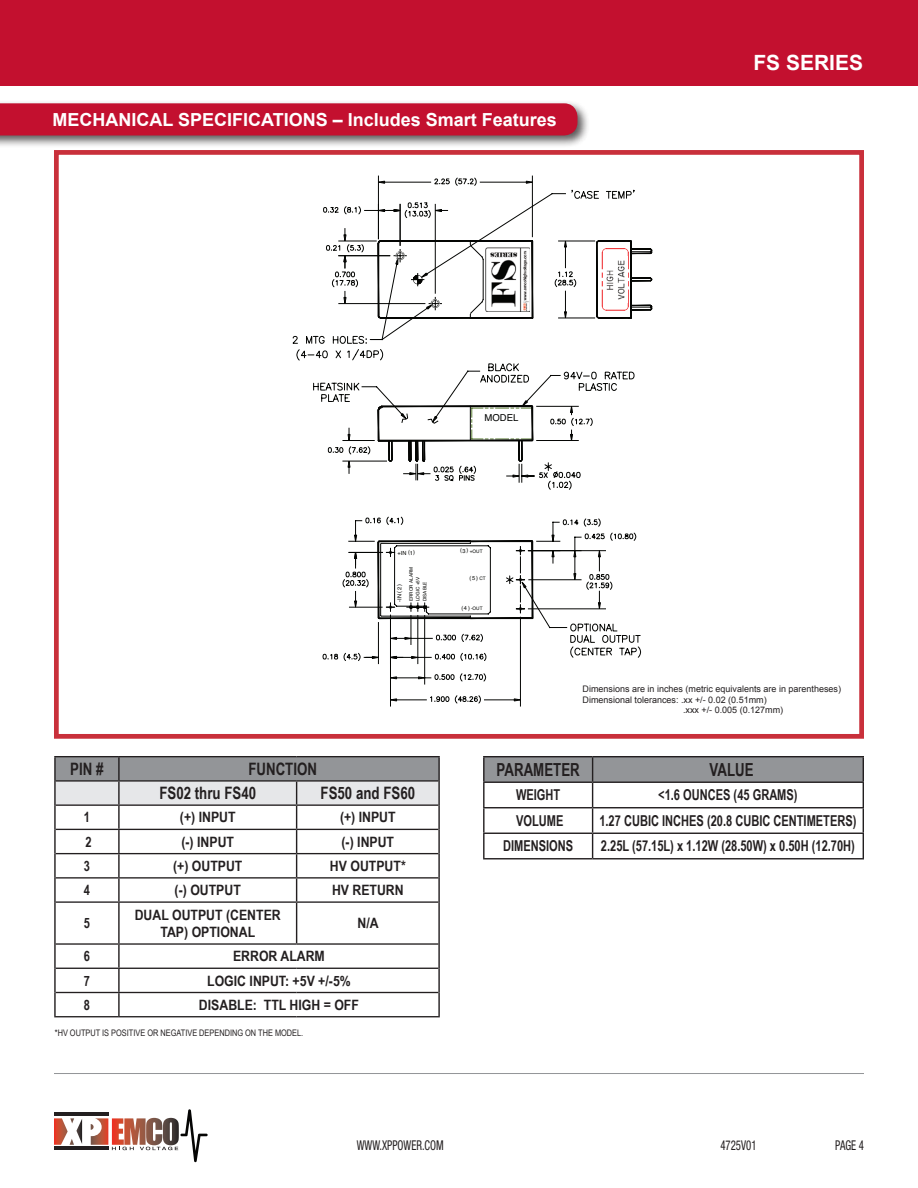
<style>
.page{position:relative;width:918px;height:1188px;background:#fff}
.page>*{position:absolute;margin:0;border:0;box-sizing:border-box;transform-origin:0 0}
.t1{font:700 21px "Arial";color:#fff}
.t2{font:700 18px "Arial";color:#fff}
.t3{font:700 18px "Arial Narrow";color:#231f20;scale:.9 1}
.t4{font:700 17.1px "Arial Narrow";color:#231f20;scale:.95 1}
.t5{font:700 15px "Arial Narrow";color:#231f20;scale:.9 1}
.t6{font:700 14.25px/17.1px "Arial Narrow";color:#231f20;text-align:center;scale:1.05 1}
.t7{font:700 14.25px "Arial Narrow";color:#231f20;scale:.95 1}
.t8{font:condensed 13.5px "Helvetica Neue";color:#231f20;scale:.8 1}
.t9{font:9.6px "Helvetica";color:#040503}
.t10{font:9px "Arial";color:#231f20}
.t11{font:9px "Arial Narrow";color:#231f20}
.t12{font:5.7px "Helvetica";color:#040503}
.t13{font:4.65px "Helvetica";color:#040503}
.s1{font-size:5.7px}
</style>
<div class="page">
<hr style="left:54px;top:1073px;width:810px;height:1px;background:#939598">
<svg style="left:82px;top:1119px;width:9px;height:26px"></svg>
<hr style="left:54px;top:1113px;width:54px;height:3px;background:#231f20">
<svg style="left:54px;top:1118px;width:28px;height:27px"></svg>
<svg style="left:91px;top:1109px;width:117px;height:53px"></svg>
<hr style="left:54px;top:1147px;width:54px;height:3px;background:#231f20">
<svg style="left:293px;top:175px;width:359px;height:532px"></svg>
<img style="left:485px;top:248px;width:45px;height:63px">
<img style="left:603px;top:257px;width:24px;height:46px">
<div style="left:54px;top:150px;width:810px;height:589px;border:5px solid #c9303b"></div>
<hr style="left:54px;top:757px;width:2px;height:24px;background:#231f20">
<hr style="left:438px;top:757px;width:2px;height:24px;background:#231f20">
<hr style="left:54px;top:781px;width:2px;height:24px;background:#231f20">
<hr style="left:438px;top:781px;width:2px;height:24px;background:#231f20">
<hr style="left:54px;top:805px;width:2px;height:24px;background:#231f20">
<hr style="left:438px;top:805px;width:2px;height:24px;background:#231f20">
<hr style="left:54px;top:829px;width:2px;height:25px;background:#231f20">
<hr style="left:438px;top:829px;width:2px;height:25px;background:#231f20">
<hr style="left:54px;top:854px;width:2px;height:24px;background:#231f20">
<hr style="left:438px;top:854px;width:2px;height:24px;background:#231f20">
<hr style="left:54px;top:878px;width:2px;height:24px;background:#231f20">
<svg style="left:55px;top:757px;width:384px;height:144px"></svg>
<hr style="left:438px;top:878px;width:2px;height:24px;background:#231f20">
<hr style="left:54px;top:902px;width:2px;height:42px;background:#231f20">
<hr style="left:118px;top:903px;width:2px;height:40px;background:#231f20">
<hr style="left:296px;top:903px;width:1px;height:40px;background:#231f20">
<hr style="left:438px;top:902px;width:2px;height:42px;background:#231f20">
<hr style="left:54px;top:944px;width:2px;height:24px;background:#231f20">
<hr style="left:118px;top:945px;width:2px;height:23px;background:#231f20">
<hr style="left:438px;top:944px;width:2px;height:24px;background:#231f20">
<hr style="left:54px;top:968px;width:2px;height:25px;background:#231f20">
<hr style="left:118px;top:969px;width:2px;height:23px;background:#231f20">
<hr style="left:438px;top:968px;width:2px;height:25px;background:#231f20">
<hr style="left:54px;top:993px;width:2px;height:23px;background:#231f20">
<hr style="left:118px;top:993px;width:2px;height:23px;background:#231f20">
<hr style="left:438px;top:993px;width:2px;height:23px;background:#231f20">
<hr style="left:56px;top:780px;width:63px;height:2px;background:#231f20">
<hr style="left:119px;top:780px;width:178px;height:2px;background:#231f20">
<hr style="left:297px;top:780px;width:141px;height:2px;background:#231f20">
<hr style="left:56px;top:804px;width:63px;height:2px;background:#231f20">
<hr style="left:119px;top:804px;width:178px;height:2px;background:#231f20">
<hr style="left:297px;top:804px;width:141px;height:2px;background:#231f20">
<hr style="left:56px;top:829px;width:63px;height:1px;background:#231f20">
<hr style="left:119px;top:829px;width:178px;height:1px;background:#231f20">
<hr style="left:297px;top:829px;width:141px;height:1px;background:#231f20">
<hr style="left:56px;top:853px;width:63px;height:1px;background:#231f20">
<hr style="left:119px;top:853px;width:178px;height:1px;background:#231f20">
<hr style="left:297px;top:853px;width:141px;height:1px;background:#231f20">
<hr style="left:56px;top:877px;width:63px;height:2px;background:#231f20">
<hr style="left:119px;top:877px;width:178px;height:2px;background:#231f20">
<hr style="left:297px;top:877px;width:141px;height:2px;background:#231f20">
<hr style="left:56px;top:901px;width:63px;height:2px;background:#231f20">
<hr style="left:119px;top:901px;width:178px;height:2px;background:#231f20">
<hr style="left:297px;top:901px;width:141px;height:2px;background:#231f20">
<hr style="left:56px;top:943px;width:63px;height:2px;background:#231f20">
<hr style="left:119px;top:943px;width:178px;height:2px;background:#231f20">
<hr style="left:297px;top:943px;width:141px;height:2px;background:#231f20">
<hr style="left:56px;top:968px;width:63px;height:1px;background:#231f20">
<hr style="left:119px;top:968px;width:178px;height:1px;background:#231f20">
<hr style="left:297px;top:968px;width:141px;height:1px;background:#231f20">
<hr style="left:56px;top:992px;width:63px;height:1px;background:#231f20">
<hr style="left:119px;top:992px;width:178px;height:1px;background:#231f20">
<hr style="left:297px;top:992px;width:141px;height:1px;background:#231f20">
<hr style="left:54px;top:1016px;width:65px;height:1px;background:#231f20">
<hr style="left:119px;top:1016px;width:178px;height:1px;background:#231f20">
<hr style="left:297px;top:1016px;width:143px;height:1px;background:#231f20">
<hr style="left:54px;top:756px;width:65px;height:1px;background:#231f20">
<hr style="left:119px;top:756px;width:178px;height:1px;background:#231f20">
<hr style="left:297px;top:756px;width:143px;height:1px;background:#231f20">
<hr style="left:483px;top:757px;width:2px;height:25px;background:#231f20">
<hr style="left:483px;top:782px;width:110px;height:1px;background:#231f20">
<hr style="left:483px;top:783px;width:2px;height:24px;background:#231f20">
<hr style="left:483px;top:807px;width:110px;height:1px;background:#231f20">
<hr style="left:483px;top:808px;width:2px;height:25px;background:#231f20">
<hr style="left:483px;top:833px;width:110px;height:1px;background:#231f20">
<hr style="left:483px;top:834px;width:2px;height:24px;background:#231f20">
<svg style="left:484px;top:757px;width:380px;height:101px"></svg>
<hr style="left:483px;top:858px;width:110px;height:1px;background:#231f20">
<hr style="left:593px;top:858px;width:271px;height:1px;background:#231f20">
<hr style="left:483px;top:756px;width:110px;height:1px;background:#231f20">
<hr style="left:593px;top:756px;width:271px;height:1px;background:#231f20">
<div style="left:0;top:0;width:918px;height:86px;background:#c3102f"></div>
<div style="left:0;top:100px;width:590px;height:49px;background:#231f20;opacity:.74"></div>
<svg style="left:0;top:103px;width:577px;height:32px;background:#c31634"></svg>
<div style="left:0;top:113px;width:557px;height:18px;background:#c3102f"></div>
<p class="t2" style="left:53px;top:108px;width:506px">MECHANICAL SPECIFICATIONS – Includes Smart Features</p>
<p class="t1" style="left:753px;top:48px;width:111px">FS SERIES</p>
<p class="t9" style="left:484px;top:410px;width:35px">MODEL</p>
<p class="t12" style="left:398px;top:548px;width:19px">+IN ( 1)</p>
<p class="t12" style="left:395px;top:590px;width:5px;rotate:-90deg">2</p>
<p class="t13" style="left:408px;top:601px;width:36px;rotate:-90deg">ERROR ALARM</p>
<p class="t12" style="left:395px;top:602px;width:19px;rotate:-90deg">-IN ( )</p>
<p class="t13" style="left:414px;top:601px;width:26px;rotate:-90deg">LOGIC +5V</p>
<p class="t13" style="left:421px;top:601px;width:21px;rotate:-90deg">DISABLE</p>
<p class="t13" style="left:460px;top:548px;width:24px"><span class="s1">( )</span> +OUT</p>
<p class="t12" style="left:470px;top:573px;width:18px">( 5) <sub>CT</sub></p>
<p class="t12" style="left:463px;top:547px;width:5px">3</p>
<p class="t13" style="left:462px;top:605px;width:23px"><span class="s1">( 4 )</span> -OUT</p>
<p class="t10" style="left:583px;top:683px;width:260px">Dimensions are in inches (metric equivalents are in parentheses)</p>
<p class="t10" style="left:583px;top:694px;width:186px">Dimensional tolerances: .xx +/- 0.02 (0.51mm)</p>
<p class="t10" style="left:683px;top:704px;width:102px">.xxx +/- 0.005 (0.127mm)</p>
<p class="t4" style="left:70px;top:756px;width:36px">PIN #</p>
<p class="t4" style="left:248px;top:756px;width:74px">FUNCTION</p>
<p class="t4" style="left:159px;top:780px;width:103px">FS02 thru FS40</p>
<p class="t4" style="left:321px;top:780px;width:101px">FS50 and FS60</p>
<p class="t7" style="left:84px;top:807px;width:8px">1</p>
<p class="t6" style="left:180px;top:808px;width:55px">(+) INPUT</p>
<p class="t6" style="left:340px;top:808px;width:55px">(+) INPUT</p>
<p class="t7" style="left:85px;top:831px;width:8px">2</p>
<p class="t6" style="left:181px;top:832px;width:52px">(-) INPUT</p>
<p class="t6" style="left:342px;top:832px;width:52px">(-) INPUT</p>
<p class="t7" style="left:84px;top:855px;width:8px">3</p>
<p class="t6" style="left:173px;top:857px;width:68px">(+) OUTPUT</p>
<p class="t6" style="left:330px;top:857px;width:74px">HV OUTPUT*</p>
<p class="t7" style="left:84px;top:879px;width:8px">4</p>
<p class="t6" style="left:175px;top:881px;width:65px">(-) OUTPUT</p>
<p class="t6" style="left:332px;top:881px;width:70px">HV RETURN</p>
<p class="t7" style="left:84px;top:912px;width:8px">5</p>
<p class="t6" style="left:135px;top:905px;width:141px">DUAL OUTPUT (CENTER<br>TAP) OPTIONAL</p>
<p class="t6" style="left:358px;top:914px;width:22px">N/A</p>
<p class="t7" style="left:84px;top:946px;width:8px">6</p>
<p class="t6" style="left:233px;top:947px;width:89px">ERROR ALARM</p>
<p class="t7" style="left:84px;top:970px;width:8px">7</p>
<p class="t6" style="left:207px;top:971px;width:138px">LOGIC INPUT: +5V +/-5%</p>
<p class="t7" style="left:84px;top:994px;width:8px">8</p>
<p class="t6" style="left:199px;top:996px;width:154px">DISABLE: TTL HIGH = OFF</p>
<p class="t11" style="left:55px;top:1026px;width:250px">*HV OUTPUT IS POSITIVE OR NEGATIVE DEPENDING ON THE MODEL.</p>
<p class="t3" style="left:497px;top:756px;width:94px">PARAMETER</p>
<p class="t3" style="left:710px;top:756px;width:50px">VALUE</p>
<p class="t5" style="left:516px;top:784px;width:51px">WEIGHT</p>
<p class="t5" style="left:658px;top:784px;width:156px">&lt;1.6 OUNCES (45 GRAMS)</p>
<p class="t5" style="left:516px;top:809px;width:54px">VOLUME</p>
<p class="t5" style="left:599px;top:809px;width:287px">1.27 CUBIC INCHES (20.8 CUBIC CENTIMETERS)</p>
<p class="t5" style="left:503px;top:835px;width:79px">DIMENSIONS</p>
<p class="t5" style="left:601px;top:835px;width:284px">2.25L (57.15L) x 1.12W (28.50W) x 0.50H (12.70H)</p>
<p class="t8" style="left:357px;top:1138px;width:110px">WWW.XPPOWER.COM</p>
<p class="t8" style="left:720px;top:1138px;width:47px">4725V01</p>
<p class="t8" style="left:835px;top:1138px;width:37px">PAGE 4</p>
</div>
